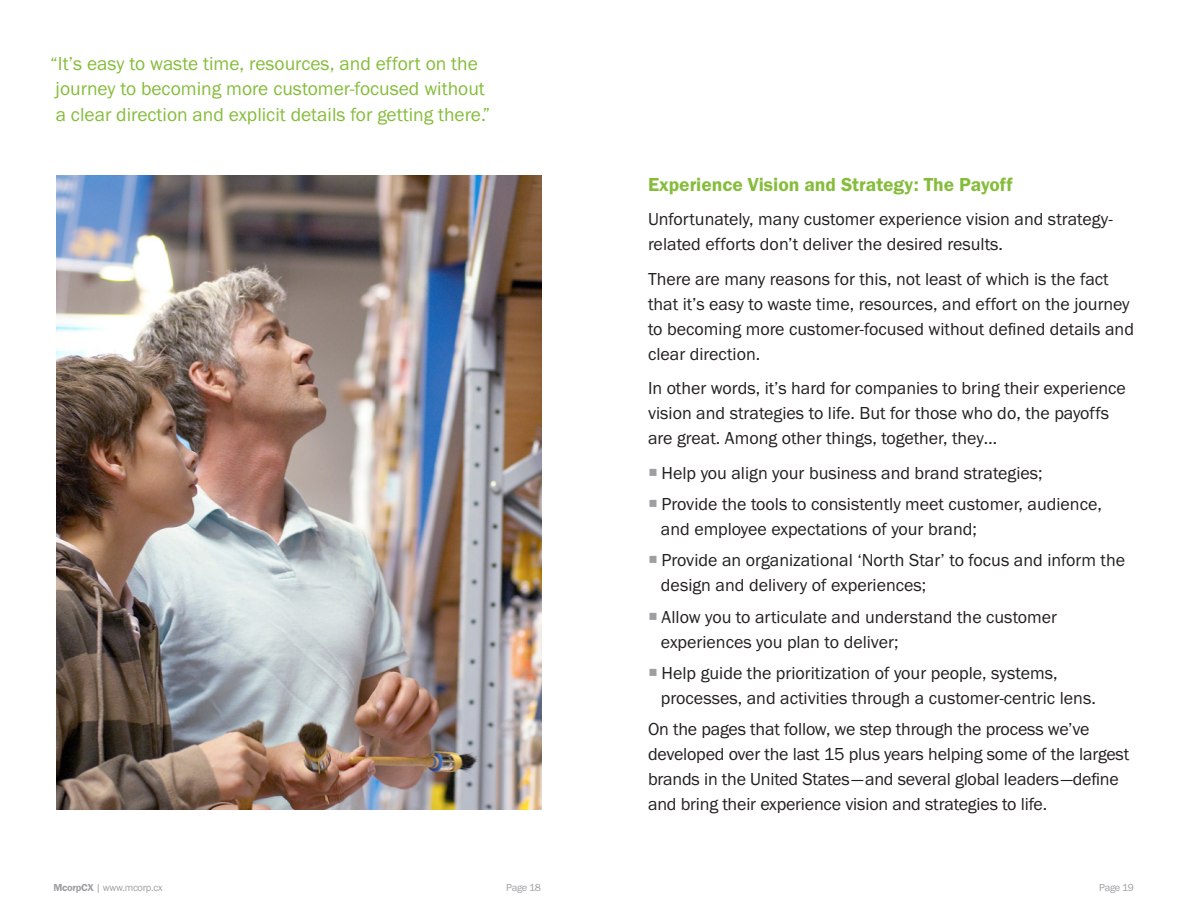
<style>
.page{position:relative;width:1188px;height:918px;background:#fff}
.page>*{position:absolute;margin:0;border:0;box-sizing:border-box;transform-origin:0 0}
.t1{font:19.5px/25.5px "Franklin Got T";color:#85bd3b}
.t2{font:600 19.5px "Franklin Got T";color:#85bd3b}
.t3{font:18px/24.9px "Franklin Got T";color:#231f20}
.t4{font:10.5px "Franklin Got T";letter-spacing:-.03em;color:#9d9fa2}
.s1{font-weight:600}
</style>
<div class="page">
<img style="left:56px;top:176px;width:485px;height:634px">
<p class="t1" style="left:50px;top:50px;width:442px">“It’s easy to waste time, resources, and effort on the journey to becoming more customer-focused without a clear direction and explicit details for getting there.”</p>
<p class="t2" style="left:648px;top:173px;width:366px">Experience Vision and Strategy: The Payoff</p>
<p class="t3" style="left:648px;top:207px;width:466px">Unfortunately, many customer experience vision and strategy&shy;related efforts don’t deliver the desired results.</p>
<p class="t3" style="left:648px;top:266px;width:488px">There are many reasons for this, not least of which is the fact that it’s easy to waste time, resources, and effort on the journey to becoming more customer-focused without defined details and clear direction.</p>
<p class="t3" style="left:648px;top:376px;width:479px">In other words, it’s hard for companies to bring their experience vision and strategies to life. But for those who do, the payoffs are great. Among other things, together, they…</p>
<p class="t3" style="left:662px;top:457px;width:442px;line-height:31.3px">Help you align your business and brand strategies;<br>Provide the tools to consistently meet customer, audience,</p>
<p class="t3" style="left:661px;top:513px;width:466px;line-height:31.3px">and employee expectations of your brand;<br>Provide an organizational ‘North Star’ to focus and inform the</p>
<p class="t3" style="left:661px;top:570px;width:398px;line-height:31.3px">design and delivery of experiences;<br>Allow you to articulate and understand the customer</p>
<p class="t3" style="left:661px;top:626px;width:398px;line-height:31.3px">experiences you plan to deliver;<br>Help guide the prioritization of your people, systems,</p>
<p class="t3" style="left:648px;top:682px;width:449px;line-height:31.3px;text-indent:13px">processes, and activities through a customer-centric lens.<br>On the pages that follow, we step through the process we’ve</p>
<p class="t3" style="left:648px;top:742px;width:483px">developed over the last 15 plus years helping some of the largest brands in the United States—and several global leaders—define and bring their experience vision and strategies to life.</p>
<p class="t4" style="left:53px;top:882px;width:111px"><span class="s1">McorpCX</span> | www.mcorp.cx</p>
<p class="t4" style="left:506px;top:882px;width:36px">Page 18</p>
<p class="t4" style="left:1099px;top:882px;width:36px">Page 19</p>
</div>
